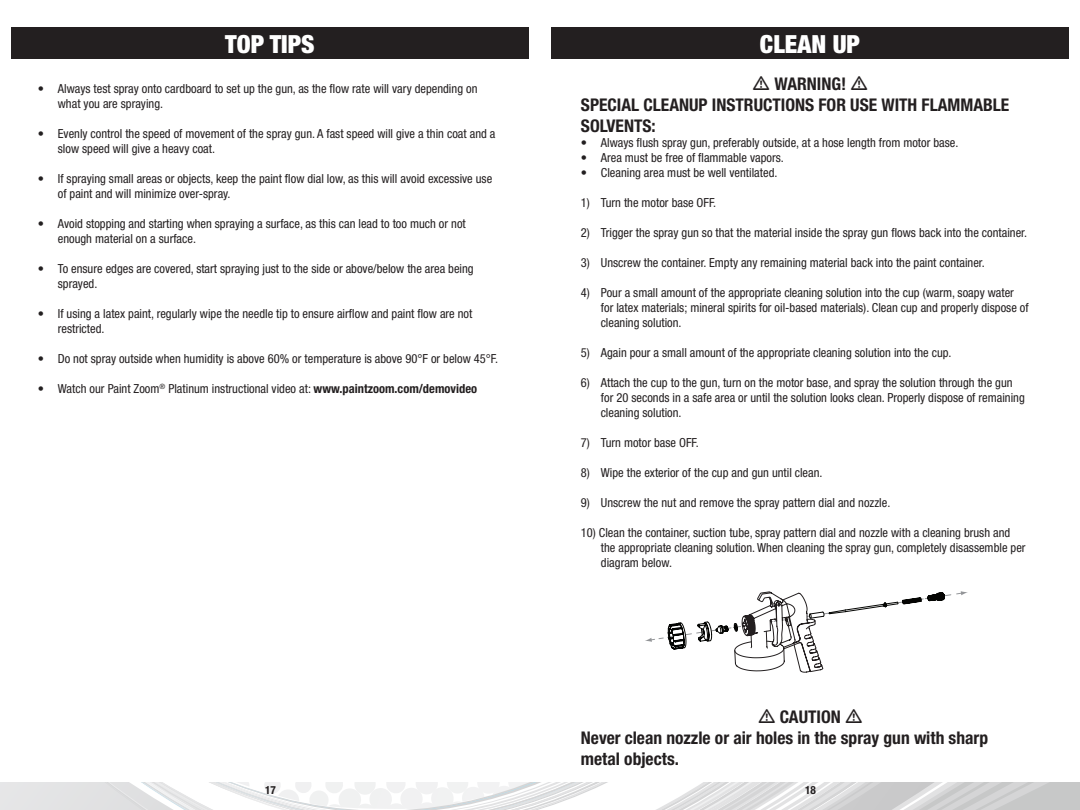
<style>
.page{position:relative;width:1080px;height:810px;background:#fff}
.page>*{position:absolute;margin:0;border:0;box-sizing:border-box;transform-origin:0 0}
.t1{font:900 condensed 25px "Helvetica Neue";color:#fff}
.t2{font:700 condensed 17.5px/21px "Helvetica Neue";color:#231f20}
.t3{font:condensed 12.5px/15px "Helvetica Neue";color:#231f20}
.t4{font:700 condensed 11.25px "Helvetica Neue";color:#231f20}
.s1{font-weight:700}
</style>
<div class="page">
<svg style="left:0;top:783px;width:1080px;height:27px"></svg>
<div style="left:551px;top:28px;width:518px;height:31px;background:#231f20"></div>
<div style="left:11px;top:28px;width:518px;height:31px;background:#231f20"></div>
<svg style="left:645px;top:591px;width:323px;height:81px"></svg>
<h1 class="t1" style="left:225px;top:29px;width:91px">TOP TIPS</h1>
<p class="t3" style="left:58px;top:81px;width:421px;text-indent:-20px">• Always test spray onto cardboard to set up the gun, as the flow rate will vary depending on what you are spraying.</p>
<p class="t3" style="left:58px;top:126px;width:439px;text-indent:-20px">• Evenly control the speed of movement of the spray gun. A fast speed will give a thin coat and a slow speed will give a heavy coat.</p>
<p class="t3" style="left:58px;top:171px;width:436px;text-indent:-20px">• If spraying small areas or objects, keep the paint flow dial low, as this will avoid excessive use of paint and will minimize over-spray.</p>
<p class="t3" style="left:58px;top:216px;width:409px;text-indent:-20px">• Avoid stopping and starting when spraying a surface, as this can lead to too much or not enough material on a surface.</p>
<p class="t3" style="left:58px;top:261px;width:417px;text-indent:-20px">• To ensure edges are covered, start spraying just to the side or above/below the area being sprayed.</p>
<p class="t3" style="left:58px;top:306px;width:416px;text-indent:-20px">• If using a latex paint, regularly wipe the needle tip to ensure airflow and paint flow are not restricted.</p>
<p class="t3" style="left:38px;top:351px;width:462px">• Do not spray outside when humidity is above 60% or temperature is above 90°F or below 45°F.</p>
<p class="t3" style="left:38px;top:381px;width:441px">• Watch our Paint Zoom<sup>®</sup> Platinum instructional video at: <span class="s1">www.paintzoom.com/demovideo</span></p>
<h1 class="t1" style="left:760px;top:29px;width:102px">CLEAN UP</h1>
<h2 class="t2" style="left:581px;top:73px;width:430px;text-indent:193px">WARNING!<br>SPECIAL CLEANUP INSTRUCTIONS FOR USE WITH FLAMMABLE<br>SOLVENTS:</h2>
<p class="t3" style="left:581px;top:135px;width:379px">• Always flush spray gun, preferably outside, at a hose length from motor base.</p>
<p class="t3" style="left:581px;top:150px;width:205px">• Area must be free of flammable vapors.</p>
<p class="t3" style="left:581px;top:165px;width:198px">• Cleaning area must be well ventilated.</p>
<p class="t3" style="left:581px;top:195px;width:137px">1) Turn the motor base OFF.</p>
<p class="t3" style="left:581px;top:225px;width:448px">2) Trigger the spray gun so that the material inside the spray gun flows back into the container.</p>
<p class="t3" style="left:581px;top:255px;width:405px">3) Unscrew the container. Empty any remaining material back into the paint container.</p>
<p class="t3" style="left:601px;top:285px;width:429px;text-indent:-20px">4) Pour a small amount of the appropriate cleaning solution into the cup (warm, soapy water for latex materials; mineral spirits for oil-based materials). Clean cup and properly dispose of cleaning solution.</p>
<p class="t3" style="left:581px;top:345px;width:372px">5) Again pour a small amount of the appropriate cleaning solution into the cup.</p>
<p class="t3" style="left:601px;top:375px;width:425px;text-indent:-20px">6) Attach the cup to the gun, turn on the motor base, and spray the solution through the gun for 20 seconds in a safe area or until the solution looks clean. Properly dispose of remaining cleaning solution.</p>
<p class="t3" style="left:581px;top:435px;width:119px">7) Turn motor base OFF.</p>
<p class="t3" style="left:581px;top:465px;width:243px">8) Wipe the exterior of the cup and gun until clean.</p>
<p class="t3" style="left:581px;top:495px;width:311px">9) Unscrew the nut and remove the spray pattern dial and nozzle.</p>
<p class="t3" style="left:601px;top:525px;width:426px;text-indent:-20px">10) Clean the container, suction tube, spray pattern dial and nozzle with a cleaning brush and the appropriate cleaning solution. When cleaning the spray gun, completely disassemble per diagram below.</p>
<h2 class="t2" style="left:581px;top:706px;width:409px;text-indent:199px">CAUTION<br>Never clean nozzle or air holes in the spray gun with sharp metal objects.</h2>
<p class="t4" style="left:265px;top:783px;width:12px">17</p>
<p class="t4" style="left:805px;top:783px;width:12px">18</p>
</div>
